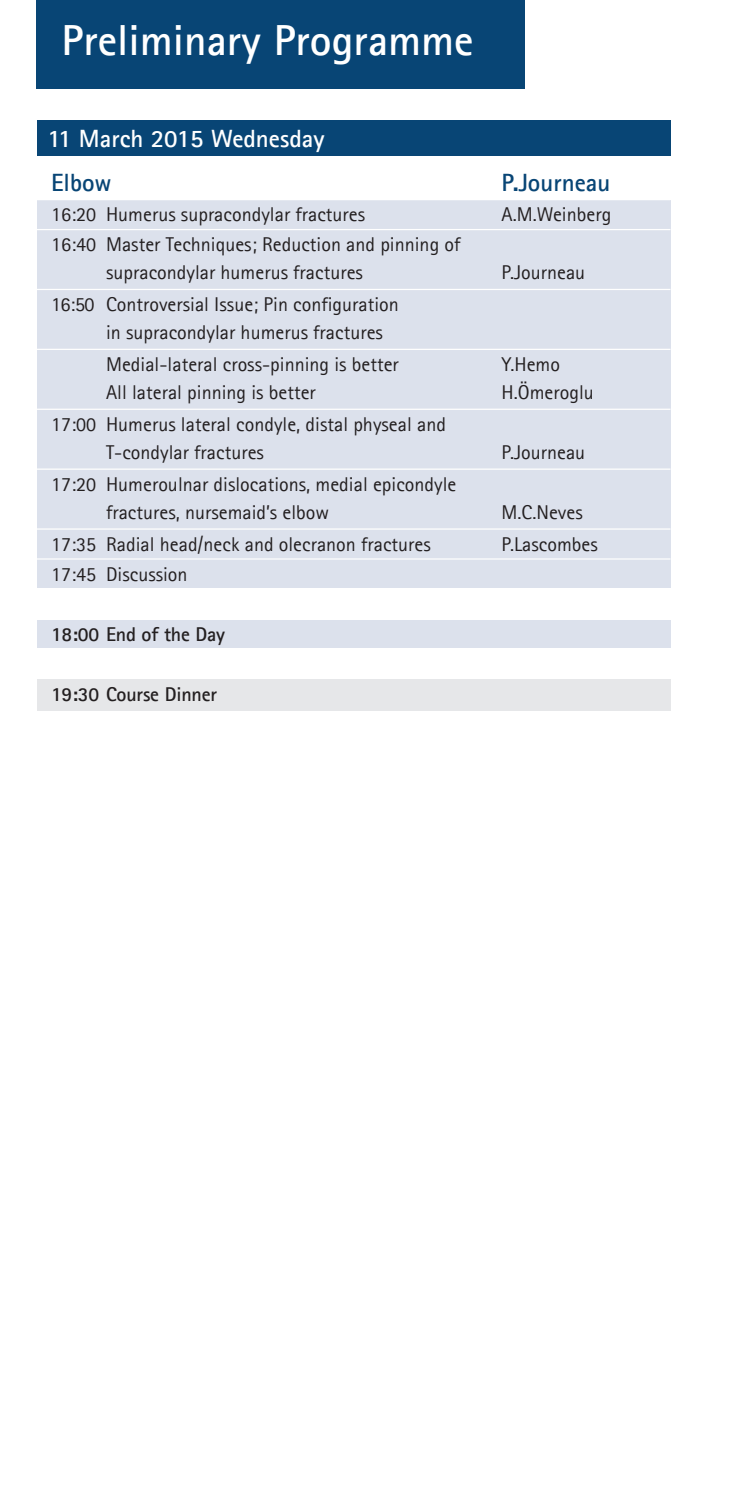
<style>
.page{position:relative;width:745px;height:1489px;background:#fff}
.page>*{position:absolute;margin:0;border:0;box-sizing:border-box;transform-origin:0 0}
.t1{font:700 43.5px "Agfa Rotis Sans Serif";color:#fff}
.t2{font:700 25px "Agfa Rotis Sans Serif";color:#fff}
.t3{font:700 25px "Agfa Rotis Sans Serif";color:#084575}
.t4{font:20px "Agfa Rotis Sans Serif";color:#231f20}
.t5{font:700 20px "Agfa Rotis Sans Serif";letter-spacing:-.01em;color:#231f20}
</style>
<div class="page">
<div style="left:37px;top:200px;width:633px;height:510px;background:#dce1ec"></div>
<hr style="left:37px;top:558px;width:633px;height:1px;background:#fff">
<hr style="left:37px;top:289px;width:633px;height:1px;background:#fff">
<hr style="left:37px;top:528px;width:633px;height:1px;background:#fff">
<hr style="left:37px;top:408px;width:633px;height:2px;background:#fff">
<hr style="left:37px;top:468px;width:633px;height:2px;background:#fff">
<hr style="left:37px;top:349px;width:633px;height:1px;background:#fff">
<hr style="left:37px;top:229px;width:633px;height:1px;background:#fff">
<div style="left:33px;top:588px;width:638px;height:31px;background:#fff"></div>
<div style="left:33px;top:648px;width:638px;height:31px;background:#fff"></div>
<div style="left:37px;top:679px;width:633px;height:31px;background:#e6e7e9"></div>
<div style="left:37px;top:0;width:487px;height:89px;background:#084575"></div>
<div style="left:37px;top:120px;width:633px;height:36px;background:#084575"></div>
<p class="t1" style="left:62px;top:13px;width:413px">Preliminary Programme</p>
<p class="t2" style="left:47px;top:122px;width:278px">11 March 2015 Wednesday</p>
<p class="t3" style="left:51px;top:167px;width:62px">Elbow</p>
<p class="t3" style="left:501px;top:167px;width:110px">P.Journeau</p>
<p class="t4" style="left:51px;top:202px;width:315px">16:20 Humerus supracondylar fractures</p>
<p class="t4" style="left:501px;top:202px;width:111px">A.M.Weinberg</p>
<p class="t4" style="left:51px;top:232px;width:410px">16:40 Master Techniques; Reduction and pinning of</p>
<p class="t4" style="left:106px;top:260px;width:258px">supracondylar humerus fractures</p>
<p class="t4" style="left:501px;top:260px;width:85px">P.Journeau</p>
<p class="t4" style="left:51px;top:292px;width:349px">16:50 Controversial Issue; Pin configuration</p>
<p class="t4" style="left:106px;top:320px;width:278px">in supracondylar humerus fractures</p>
<p class="t4" style="left:106px;top:352px;width:294px">Medial-lateral cross-pinning is better</p>
<p class="t4" style="left:501px;top:352px;width:60px">Y.Hemo</p>
<p class="t4" style="left:106px;top:380px;width:211px">All lateral pinning is better</p>
<p class="t4" style="left:501px;top:380px;width:94px">H.Ömeroglu</p>
<p class="t4" style="left:51px;top:412px;width:396px">17:00 Humerus lateral condyle, distal physeal and</p>
<p class="t4" style="left:106px;top:440px;width:159px">T-condylar fractures</p>
<p class="t4" style="left:501px;top:440px;width:85px">P.Journeau</p>
<p class="t4" style="left:51px;top:472px;width:406px">17:20 Humeroulnar dislocations, medial epicondyle</p>
<p class="t4" style="left:106px;top:500px;width:224px">fractures, nursemaid’s elbow</p>
<p class="t4" style="left:501px;top:500px;width:83px">M.C.Neves</p>
<p class="t4" style="left:51px;top:532px;width:381px">17:35 Radial head/neck and olecranon fractures</p>
<p class="t4" style="left:501px;top:532px;width:98px">P.Lascombes</p>
<p class="t4" style="left:51px;top:562px;width:138px">17:45 Discussion</p>
<p class="t5" style="left:51px;top:621px;width:175px">18:00 End of the Day</p>
<p class="t5" style="left:51px;top:681px;width:167px">19:30 Course Dinner</p>
</div>
